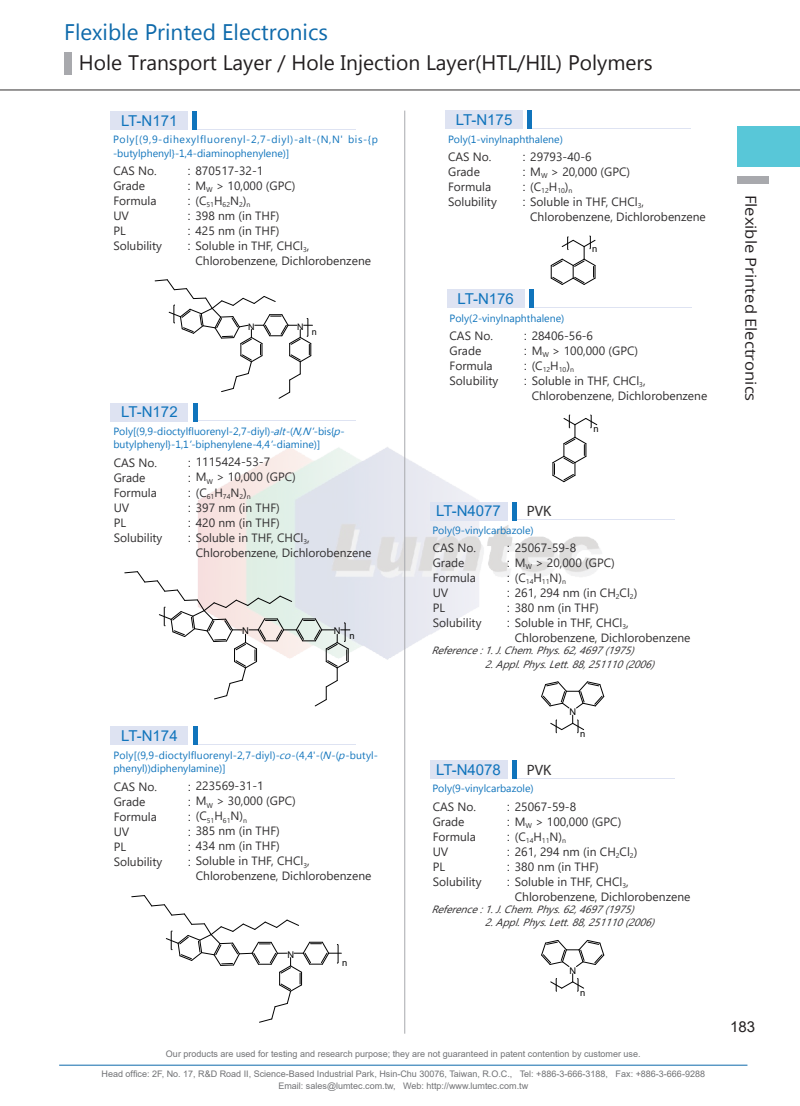
<style>
.page{position:relative;width:800px;height:1106px;background:#fff}
.page>*{position:absolute;margin:0;border:0;box-sizing:border-box;transform-origin:0 0}
.t1{font:22.5px "Microsoft New Tai Lue";color:#0e6aab}
.t2{font:21px "Microsoft New Tai Lue";color:#231f20}
.t3{font:15px "Arial";color:#1074bc}
.t4{font:15px "Open Sans";color:#231f20;scale:1.1 1}
.t5{font:15px "Myriad Pro";color:#312f30}
.t6{font:15px "Arial";color:#231f20}
.t7{font:12px/15px "Segoe UI";color:#312f30}
.t8{font:12px "Arial";color:#312f30}
.t9{font:10.5px/13.5px "Microsoft Tai Le";color:#1074bc}
.t10{font:italic 10.5px/13.5px "Segoe UI";color:#312f30}
.t11{font:10.5px/13.5px "Microsoft Tai Le";letter-spacing:.03em;color:#1074bc}
.t12{font:9.3px "Arial";color:#030303}
.t13{font:9px/12px "Arial";color:#717275;text-align:center}
.t14{font:9px "Arial";color:#030303}
.t15{font:7.05px "Segoe UI";color:#312f30}
.s1{font-family:"Arial"}
.s2{font-style:italic}
</style>
<div class="page">
<img style="left:198px;top:446px;width:404px;height:214px">
<hr style="left:59px;top:1064px;width:688px;height:1px;background:#0e6aab">
<hr style="left:404px;top:111px;width:1px;height:922px;background:#a8a9ad">
<div style="left:737px;top:126px;width:62px;height:41px;background:#58c7d8"></div>
<hr style="left:0;top:90px;width:799px;height:1px;background:#312f30">
<div style="left:737px;top:176px;width:31px;height:7px;background:#a8a9ad"></div>
<div style="left:64px;top:52px;width:7px;height:22px;background:#a8a9ad"></div>
<div style="left:111px;top:111px;width:77px;height:19px;background:#dee3f2"></div>
<hr style="left:193px;top:129px;width:162px;height:1px;background:#dee3f2">
<div style="left:192px;top:111px;width:5px;height:19px;background:#1074bc"></div>
<svg style="left:155px;top:279px;width:157px;height:120px"></svg>
<div style="left:111px;top:402px;width:77px;height:19px;background:#dee3f2"></div>
<div style="left:447px;top:289px;width:77px;height:19px;background:#dee3f2"></div>
<div style="left:111px;top:726px;width:77px;height:19px;background:#dee3f2"></div>
<div style="left:445px;top:110px;width:77px;height:19px;background:#dee3f2"></div>
<hr style="left:193px;top:420px;width:162px;height:1px;background:#dee3f2">
<hr style="left:529px;top:307px;width:162px;height:1px;background:#dee3f2">
<hr style="left:193px;top:744px;width:162px;height:1px;background:#dee3f2">
<hr style="left:528px;top:128px;width:162px;height:1px;background:#dee3f2">
<hr style="left:193px;top:402px;width:4px;height:19px;background:#1074bc">
<hr style="left:529px;top:289px;width:4px;height:19px;background:#1074bc">
<hr style="left:193px;top:726px;width:4px;height:19px;background:#1074bc">
<hr style="left:527px;top:110px;width:4px;height:19px;background:#1074bc">
<div style="left:430px;top:501px;width:77px;height:19px;background:#dee3f2"></div>
<div style="left:430px;top:760px;width:77px;height:19px;background:#dee3f2"></div>
<hr style="left:512px;top:519px;width:162px;height:1px;background:#dee3f2">
<hr style="left:512px;top:778px;width:162px;height:1px;background:#dee3f2">
<div style="left:511px;top:501px;width:5px;height:19px;background:#1074bc"></div>
<div style="left:511px;top:760px;width:5px;height:19px;background:#1074bc"></div>
<svg style="left:124px;top:571px;width:226px;height:135px"></svg>
<svg style="left:131px;top:895px;width:210px;height:127px"></svg>
<svg style="left:550px;top:236px;width:45px;height:49px"></svg>
<svg style="left:552px;top:415px;width:45px;height:67px"></svg>
<svg style="left:541px;top:681px;width:63px;height:27px"></svg>
<svg style="left:550px;top:715px;width:34px;height:18px"></svg>
<svg style="left:541px;top:940px;width:63px;height:27px"></svg>
<svg style="left:550px;top:973px;width:34px;height:19px"></svg>
<h1 class="t1" style="left:64px;top:19px;width:265px">Flexible Printed Electronics</h1>
<h2 class="t2" style="left:79px;top:50px;width:575px">Hole Transport Layer / Hole Injection Layer(HTL/HIL) Polymers</h2>
<p class="t3" style="left:121px;top:110px;width:58px">LT-N171</p>
<p class="t11" style="left:113px;top:133px;width:266px">Poly[(9,9-dihexylfluorenyl-2,7-diyl)-alt-(N,N' bis-{p -butylphenyl}-1,4-diaminophenylene)]</p>
<p class="t7" style="left:113px;top:162px;width:50px">CAS No.<br>Grade<br>Formula<br>UV<br>PL<br>Solubility</p>
<p class="t7" style="left:187px;top:162px;width:109px"><span class="s1">:</span> 870517-32-1<br><span class="s1">:</span> M<sub>W</sub> &gt; 10,000 (GPC)</p>
<p class="t15" style="left:195px;top:198px;width:56px"><sup>(C</sup>51<sup>H</sup>62<sup>N</sup>2<sup>)</sup>n</p>
<p class="t8" style="left:187px;top:192px;width:5px">:</p>
<p class="t7" style="left:187px;top:207px;width:123px"><span class="s1">:</span> 398 nm (in THF)<br><span class="s1">:</span> 425 nm (in THF)<br><span class="s1">:</span> Soluble in THF, CHCl<sub>3</sub>,</p>
<p class="t7" style="left:195px;top:252px;width:177px">Chlorobenzene, Dichlorobenzene</p>
<p class="t3" style="left:121px;top:402px;width:58px">LT-N172</p>
<p class="t14" style="left:248px;top:320px;width:8px">N</p>
<p class="t14" style="left:297px;top:320px;width:8px">N</p>
<p class="t14" style="left:311px;top:325px;width:6px">n</p>
<p class="t9" style="left:113px;top:425px;width:233px">Poly[(9,9-dioctylfluorenyl-2,7-diyl)-<span class="s2">alt</span>-(<span class="s2">N,N'</span>-bis{<span class="s2">p&shy;</span>butylphenyl}-1,1<span class="s2">'</span>-biphenylene-4,4<span class="s2">'</span>-diamine)]</p>
<p class="t7" style="left:114px;top:454px;width:50px">CAS No.<br>Grade<br>Formula<br>UV<br>PL<br>Solubility</p>
<p class="t7" style="left:188px;top:453px;width:109px"><span class="s1">:</span> 1115424-53-7<br><span class="s1">:</span> M<sub>W</sub> &gt; 10,000 (GPC)</p>
<p class="t8" style="left:188px;top:484px;width:5px">:</p>
<p class="t7" style="left:188px;top:498px;width:123px"><span class="s1">:</span> 397 nm (in THF)<br><span class="s1">:</span> 420 nm (in THF)<br><span class="s1">:</span> Soluble in THF, CHCl<sub>3</sub>,</p>
<p class="t15" style="left:196px;top:489px;width:56px"><sup>(C</sup>61<sup>H</sup>74<sup>N</sup>2<sup>)</sup>n</p>
<p class="t7" style="left:196px;top:543px;width:177px">Chlorobenzene, Dichlorobenzene</p>
<p class="t12" style="left:242px;top:624px;width:8px">N</p>
<p class="t12" style="left:334px;top:624px;width:8px">N</p>
<p class="t12" style="left:349px;top:630px;width:7px">n</p>
<p class="t3" style="left:121px;top:725px;width:58px">LT-N174</p>
<p class="t9" style="left:113px;top:749px;width:266px">Poly[(9,9-dioctylfluorenyl-2,7-diyl)-<span class="s2">co</span>-(4,4'-(<span class="s2">N</span>-(<span class="s2">p</span>-butyl&shy;phenyl))diphenylamine)]</p>
<p class="t7" style="left:114px;top:777px;width:50px">CAS No.<br>Grade<br>Formula<br>UV<br>PL<br>Solubility</p>
<p class="t7" style="left:188px;top:777px;width:123px"><span class="s1">:</span> 223569-31-1<br><span class="s1">:</span> M<sub>W</sub> &gt; 30,000 (GPC)<br><span class="s1">:</span> (C<sub>51</sub>H<sub>61</sub>N)<sub>n<br></sub><span class="s1">:</span> 385 nm (in THF)<br><span class="s1">:</span> 434 nm (in THF)<br><span class="s1">:</span> Soluble in THF, CHCl<sub>3</sub>,</p>
<p class="t7" style="left:196px;top:867px;width:177px">Chlorobenzene, Dichlorobenzene</p>
<p class="t12" style="left:287px;top:947px;width:8px">N</p>
<p class="t12" style="left:342px;top:956px;width:7px">n</p>
<p class="t3" style="left:456px;top:109px;width:58px">LT-N175</p>
<p class="t9" style="left:448px;top:133px;width:116px">Poly(1-vinylnaphthalene)</p>
<p class="t7" style="left:448px;top:148px;width:50px">CAS No.<br>Grade<br>Formula<br>Solubility</p>
<p class="t7" style="left:522px;top:148px;width:109px"><span class="s1">:</span> 29793-40-6<br><span class="s1">:</span> M<sub>W</sub> &gt; 20,000 (GPC)</p>
<p class="t8" style="left:522px;top:178px;width:5px">:</p>
<p class="t7" style="left:522px;top:193px;width:123px"><span class="s1">:</span> Soluble in THF, CHCl<sub>3</sub>,</p>
<p class="t15" style="left:530px;top:184px;width:44px"><sup>(C</sup>12<sup>H</sup>10<sup>)</sup>n</p>
<p class="t7" style="left:530px;top:208px;width:177px">Chlorobenzene, Dichlorobenzene</p>
<p class="t12" style="left:592px;top:242px;width:7px">n</p>
<p class="t3" style="left:457px;top:288px;width:58px">LT-N176</p>
<p class="t9" style="left:449px;top:312px;width:116px">Poly(2-vinylnaphthalene)</p>
<p class="t7" style="left:449px;top:327px;width:50px">CAS No.<br>Grade<br>Formula<br>Solubility</p>
<p class="t7" style="left:523px;top:327px;width:116px"><span class="s1">:</span> 28406-56-6<br><span class="s1">:</span> M<sub>W</sub> &gt; 100,000 (GPC)</p>
<p class="t8" style="left:523px;top:357px;width:5px">:</p>
<p class="t7" style="left:523px;top:372px;width:123px"><span class="s1">:</span> Soluble in THF, CHCl<sub>3</sub>,</p>
<p class="t15" style="left:531px;top:363px;width:44px"><sup>(C</sup>12<sup>H</sup>10<sup>)</sup>n</p>
<p class="t7" style="left:531px;top:387px;width:177px">Chlorobenzene, Dichlorobenzene</p>
<p class="t12" style="left:593px;top:422px;width:7px">n</p>
<p class="t3" style="left:436px;top:501px;width:66px">LT-N4077</p>
<p class="t5" style="left:526px;top:502px;width:26px">PVK</p>
<p class="t9" style="left:432px;top:524px;width:103px">Poly(9-vinylcarbazole)</p>
<p class="t7" style="left:432px;top:539px;width:50px">CAS No.<br>Grade<br>Formula<br>UV<br>PL<br>Solubility</p>
<p class="t7" style="left:507px;top:539px;width:132px"><span class="s1">:</span> 25067-59-8<br><span class="s1">:</span> M<sub>W</sub> &gt; 20,000 (GPC)<br><span class="s1">:</span> (C<sub>14</sub>H<sub>11</sub>N)<sub>n<br></sub><span class="s1">:</span> 261, 294 nm (in CH<sub>2</sub>Cl<sub>2</sub>) <span class="s1">:</span> 380 nm (in THF)<br><span class="s1">:</span> Soluble in THF, CHCl<sub>3</sub>,</p>
<p class="t7" style="left:514px;top:629px;width:177px">Chlorobenzene, Dichlorobenzene</p>
<p class="t10" style="left:431px;top:642px;width:59px">Reference:</p>
<p class="t10" style="left:484px;top:642px;width:177px">1.J.Chem.Phys.62,4697(1975)<br>2.Appl.Phys.Lett.88,251110(2006)</p>
<p class="t12" style="left:569px;top:705px;width:8px">N</p>
<p class="t3" style="left:436px;top:759px;width:66px">LT-N4078</p>
<p class="t5" style="left:526px;top:760px;width:26px">PVK</p>
<p class="t9" style="left:432px;top:782px;width:103px">Poly(9-vinylcarbazole)</p>
<p class="t12" style="left:580px;top:727px;width:7px">n</p>
<p class="t7" style="left:432px;top:798px;width:50px">CAS No.<br>Grade<br>Formula<br>UV<br>PL<br>Solubility</p>
<p class="t7" style="left:507px;top:797px;width:132px"><span class="s1">:</span> 25067-59-8<br><span class="s1">:</span> M<sub>W</sub> &gt; 100,000 (GPC)<br><span class="s1">:</span> (C<sub>14</sub>H<sub>11</sub>N)<sub>n<br></sub><span class="s1">:</span> 261, 294 nm (in CH<sub>2</sub>Cl<sub>2</sub>) <span class="s1">:</span> 380 nm (in THF)<br><span class="s1">:</span> Soluble in THF, CHCl<sub>3</sub>,</p>
<p class="t7" style="left:514px;top:887px;width:177px">Chlorobenzene, Dichlorobenzene</p>
<p class="t10" style="left:431px;top:901px;width:59px">Reference:</p>
<p class="t10" style="left:484px;top:901px;width:177px">1.J.Chem.Phys.62,4697(1975)<br>2.Appl.Phys.Lett.88,251110(2006)</p>
<p class="t12" style="left:569px;top:964px;width:8px">N</p>
<p class="t12" style="left:580px;top:986px;width:7px">n</p>
<p class="t13" style="left:166px;top:1048px;width:476px">Our products are used for testing and research purpose; they are not guaranteed in patent contention by customer use.</p>
<p class="t13" style="left:102px;top:1068px;width:604px">Head office: 2F, No. 17, R&amp;D Road II, Science-Based Industrial Park, Hsin-Chu 30076, Taiwan, R.O.C., Tel: +886-3-666-3188, Fax: +886-3-666-9288<br>Email: sales@lumtec.com.tw, Web: http://www.lumtec.com.tw</p>
<p class="t4" style="left:761px;top:195px;width:189px;rotate:90deg">Flexible Printed Electronics</p>
<p class="t6" style="left:729px;top:1016px;width:27px">183</p>
</div>
